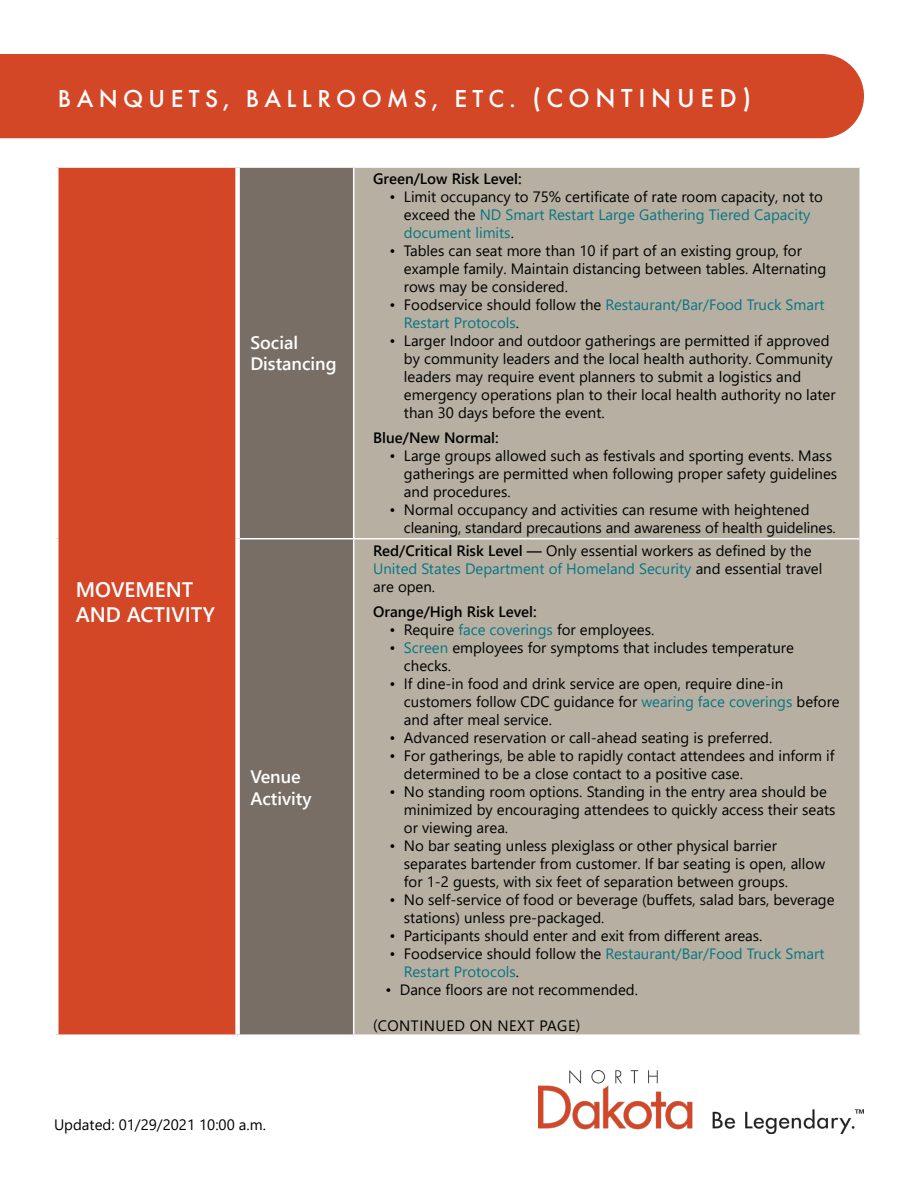
<style>
.page{position:relative;width:918px;height:1188px;background:#fff}
.page>*{position:absolute;margin:0;border:0;box-sizing:border-box;transform-origin:0 0}
.t1{font:500 25.5px "Futura PT";letter-spacing:.21em;color:#fff}
.t2{font:600 21px/25.2px "Segoe UI";color:#fff}
.t3{font:600 18px/21.6px "Segoe UI";color:#fff}
.t4{font:15px/18px "Segoe UI";color:#000}
.t5{font:15px/18px "Segoe UI";color:#087582}
.t6{font:600 15px "Segoe UI";color:#000}
.t7{font:15px "Segoe UI";letter-spacing:.035em;color:#000}
.s1{font-size:27px}
.s2{color:#087582}
.s3{color:#000}
.s4{font-weight:600}
</style>
<div class="page">
<div style="left:56px;top:167px;width:182px;height:870px;background:#d34727"></div>
<div style="left:240px;top:168px;width:113px;height:866px;background:#796e66"></div>
<div style="left:354px;top:168px;width:506px;height:866px;background:#b7b0a2"></div>
<hr style="left:54px;top:168px;width:4px;height:371px;background:#fff">
<hr style="left:54px;top:539px;width:4px;height:495px;background:#fff">
<hr style="left:54px;top:166px;width:184px;height:2px;background:#fff">
<div style="left:54px;top:1034px;width:184px;height:5px;background:#fff"></div>
<hr style="left:240px;top:538px;width:114px;height:1px;background:#fff">
<hr style="left:354px;top:538px;width:506px;height:1px;background:#fff">
<div style="left:235px;top:168px;width:5px;height:371px;background:#fff"></div>
<div style="left:235px;top:539px;width:5px;height:495px;background:#fff"></div>
<div style="left:0;top:54px;width:864px;height:84px;background:#d34727"></div>
<img style="left:539px;top:1070px;width:325px;height:64px">
<h1 class="t1" style="left:58px;top:84px;width:695px">BANQUETS, BALLROOMS, ETC. <span class="s1">(CONTINUED)</span></h1>
<p class="t3" style="left:250px;top:330px;width:88px">Social<br>Distancing</p>
<h2 class="t2" style="left:76px;top:575px;width:141px">MOVEMENT<br>AND ACTIVITY</h2>
<p class="t3" style="left:250px;top:765px;width:63px">Venue<br>Activity</p>
<p class="t4" style="left:54px;top:1115px;width:213px">Updated: 01/29/2021 10:00 a.m.</p>
<p class="t6" style="left:373px;top:165px;width:150px">Green/Low Risk Level:</p>
<p class="t4" style="left:404px;top:186px;width:420px;text-indent:-14px">• Limit occupancy to 75% certificate of rate room capacity, not to exceed the <span class="s2">ND Smart Restart Large Gathering Tiered Capacity document limits</span>.</p>
<p class="t4" style="left:404px;top:240px;width:424px;text-indent:-14px">• Tables can seat more than 10 if part of an existing group, for example family. Maintain distancing between tables. Alternating rows may be considered.</p>
<p class="t5" style="left:404px;top:294px;width:422px;text-indent:-14px"><span class="s3">• Foodservice should follow the</span> Restaurant/Bar/Food Truck Smart<br>Restart Protocols<span class="s3">.</span></p>
<p class="t4" style="left:404px;top:330px;width:433px;text-indent:-14px">• Larger Indoor and outdoor gatherings are permitted if approved by community leaders and the local health authority. Community leaders may require event planners to submit a logistics and emergency operations plan to their local health authority no later than 30 days before the event.</p>
<p class="t6" style="left:373px;top:423px;width:127px">Blue/New Normal:</p>
<p class="t4" style="left:404px;top:445px;width:435px;text-indent:-14px">• Large groups allowed such as festivals and sporting events. Mass gatherings are permitted when following proper safety guidelines and procedures.</p>
<p class="t4" style="left:404px;top:499px;width:433px;text-indent:-14px">• Normal occupancy and activities can resume with heightened cleaning, standard precautions and awareness of health guidelines.</p>
<p class="t4" style="left:373px;top:540px;width:451px"><span class="s4">Red/Critical Risk Level —</span> Only essential workers as defined by the<br><span class="s2">United States Department of Homeland Security</span> and essential travel are open.</p>
<p class="t6" style="left:373px;top:597px;width:165px">Orange/High Risk Level:</p>
<p class="t4" style="left:390px;top:619px;width:266px">• Require <span class="s2">face coverings</span> for employees.</p>
<p class="t4" style="left:404px;top:637px;width:391px;text-indent:-14px">• <span class="s2">Screen</span> employees for symptoms that includes temperature checks.</p>
<p class="t4" style="left:404px;top:673px;width:437px;text-indent:-14px">• If dine-in food and drink service are open, require dine-in customers follow CDC guidance for <span class="s2">wearing face coverings</span> before and after meal service.</p>
<p class="t4" style="left:390px;top:727px;width:384px">• Advanced reservation or call-ahead seating is preferred.</p>
<p class="t4" style="left:404px;top:745px;width:432px;text-indent:-14px">• For gatherings, be able to rapidly contact attendees and inform if determined to be a close contact to a positive case.</p>
<p class="t4" style="left:404px;top:781px;width:433px;text-indent:-14px">• No standing room options. Standing in the entry area should be minimized by encouraging attendees to quickly access their seats or viewing area.</p>
<p class="t4" style="left:404px;top:835px;width:423px;text-indent:-14px">• No bar seating unless plexiglass or other physical barrier separates bartender from customer. If bar seating is open, allow for 1-2 guests, with six feet of separation between groups.</p>
<p class="t4" style="left:404px;top:889px;width:432px;text-indent:-14px">• No self-service of food or beverage (buffets, salad bars, beverage stations) unless pre-packaged.</p>
<p class="t4" style="left:390px;top:925px;width:374px">• Participants should enter and exit from different areas.</p>
<p class="t5" style="left:404px;top:943px;width:422px;text-indent:-14px"><span class="s3">• Foodservice should follow the</span> Restaurant/Bar/Food Truck Smart<br>Restart Protocols<span class="s3">.</span></p>
<p class="t4" style="left:386px;top:979px;width:254px">• Dance floors are not recommended.</p>
<p class="t7" style="left:373px;top:1011px;width:209px">(CONTINUED ON NEXT PAGE)</p>
</div>
